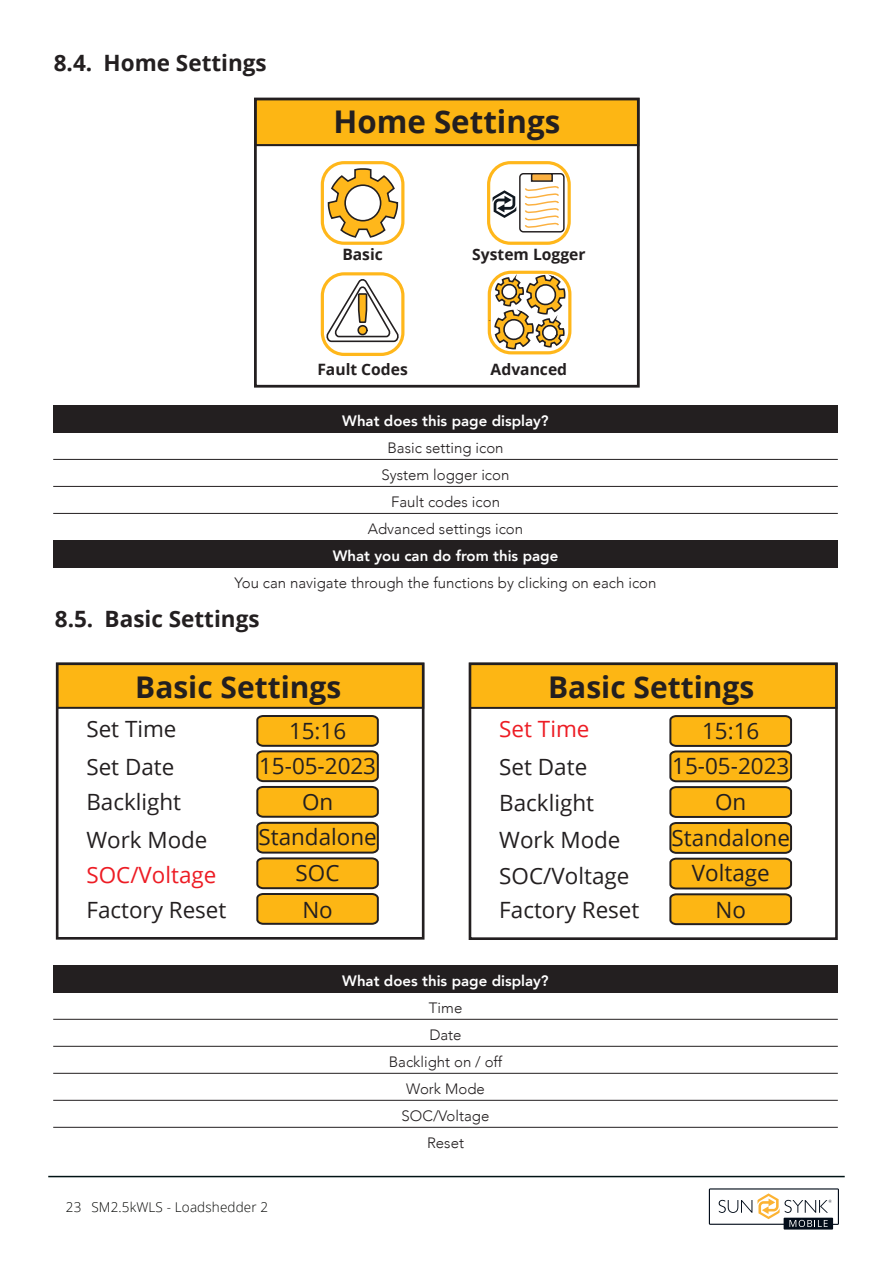
<style>
.page{position:relative;width:893px;height:1263px;background:#fff}
.page>*{position:absolute;margin:0;border:0;box-sizing:border-box;transform-origin:0 0}
.t1{font:700 31.35px "Open Sans";color:#231f20}
.t2{font:700 30px "Open Sans";color:#231f20}
.t3{font:700 29.85px "Open Sans";color:#231f20}
.t4{font:22.5px/36px "Open Sans";color:#231f20}
.t5{font:700 22.5px "Open Sans";color:#231f20}
.t6{font:22.5px "Open Sans";color:#ed1c24}
.t7{font:22.35px/35.8px "Open Sans";color:#231f20}
.t8{font:22.35px "Open Sans";color:#ed1c24}
.t9{font:700 15.6px "Open Sans";color:#231f20}
.t10{font:300 15px "Avenir";color:#231f20}
.t11{font:800 15px "Avenir";color:#fff}
.t12{font:300 13.5px "Open Sans";letter-spacing:.01em;color:#040503}
</style>
<div class="page">
<svg style="left:709px;top:1188px;width:130px;height:41px"></svg>
<hr style="left:48px;top:1176px;width:797px;height:1px;background:#001315">
<div style="left:53px;top:405px;width:785px;height:27px;background:#231f20"></div>
<div style="left:53px;top:540px;width:785px;height:27px;background:#231f20"></div>
<hr style="left:53px;top:432px;width:785px;height:1px;background:#231f20">
<hr style="left:53px;top:459px;width:785px;height:1px;background:#231f20">
<hr style="left:53px;top:486px;width:785px;height:1px;background:#231f20">
<hr style="left:53px;top:513px;width:785px;height:1px;background:#231f20">
<div style="left:53px;top:965px;width:785px;height:27px;background:#231f20"></div>
<hr style="left:53px;top:992px;width:785px;height:1px;background:#231f20">
<hr style="left:53px;top:1019px;width:785px;height:1px;background:#231f20">
<hr style="left:53px;top:1046px;width:785px;height:1px;background:#231f20">
<hr style="left:53px;top:1073px;width:785px;height:1px;background:#231f20">
<hr style="left:53px;top:1100px;width:785px;height:1px;background:#231f20">
<hr style="left:53px;top:1127px;width:785px;height:1px;background:#231f20">
<div style="left:255px;top:99px;width:383px;height:46px;background:#fdb614"></div>
<div style="left:254px;top:98px;width:385px;height:48px;border:2px solid #231f20"></div>
<div style="left:254px;top:98px;width:386px;height:290px;border:3px solid #231f20"></div>
<svg style="left:321px;top:161px;width:83px;height:84px"></svg>
<svg style="left:488px;top:271px;width:83px;height:84px"></svg>
<svg style="left:321px;top:272px;width:83px;height:84px"></svg>
<svg style="left:487px;top:161px;width:84px;height:84px"></svg>
<div style="left:470px;top:664px;width:366px;height:44px;background:#fdb614"></div>
<div style="left:469px;top:663px;width:368px;height:46px;border:2px solid #231f20"></div>
<div style="left:469px;top:662px;width:369px;height:278px;border:3px solid #231f20"></div>
<svg style="left:669px;top:715px;width:124px;height:211px;background:#e0a92f"></svg>
<div style="left:57px;top:664px;width:366px;height:44px;background:#fdb614"></div>
<div style="left:56px;top:663px;width:368px;height:46px;border:2px solid #231f20"></div>
<div style="left:56px;top:662px;width:368px;height:278px;border:3px solid #231f20"></div>
<svg style="left:256px;top:715px;width:123px;height:210px;background:#e1aa2e"></svg>
<p class="t5" style="left:54px;top:47px;width:214px">8.4. Home Settings</p>
<p class="t1" style="left:333px;top:99px;width:228px">Home Settings</p>
<p class="t9" style="left:342px;top:243px;width:42px">Basic</p>
<p class="t9" style="left:472px;top:243px;width:115px">System Logger</p>
<p class="t9" style="left:317px;top:359px;width:92px">Fault Codes</p>
<p class="t9" style="left:491px;top:359px;width:78px">Advanced</p>
<p class="t11" style="left:342px;top:409px;width:208px">What does this page display?</p>
<p class="t10" style="left:387px;top:439px;width:118px">Basic setting icon</p>
<p class="t10" style="left:382px;top:466px;width:129px">System logger icon</p>
<p class="t10" style="left:391px;top:493px;width:110px">Fault codes icon</p>
<p class="t10" style="left:368px;top:520px;width:157px">Advanced settings icon</p>
<p class="t11" style="left:333px;top:544px;width:227px">What you can do from this page</p>
<p class="t10" style="left:235px;top:574px;width:423px">You can navigate through the functions by clicking on each icon</p>
<p class="t5" style="left:55px;top:603px;width:206px">8.5. Basic Settings</p>
<h3 class="t3" style="left:135px;top:666px;width:207px">Basic Settings</h3>
<h3 class="t7" style="left:86px;top:710px;width:92px;line-height:37.5px">Set Time<br>Set Date</h3>
<h3 class="t7" style="left:289px;top:712px;width:59px">15:16</h3>
<h3 class="t7" style="left:86px;top:783px;width:123px;line-height:37.2px">Backlight<br>Work Mode</h3>
<h3 class="t7" style="left:259px;top:747px;width:120px;text-align:center">15-05-2023<br>On<br>Standalone<br>SOC<br>No</h3>
<h3 class="t8" style="left:86px;top:860px;width:131px">SOC/Voltage</h3>
<h3 class="t7" style="left:86px;top:891px;width:142px">Factory Reset</h3>
<h2 class="t2" style="left:548px;top:665px;width:208px">Basic Settings</h2>
<h3 class="t6" style="left:499px;top:714px;width:92px">Set Time</h3>
<h3 class="t4" style="left:499px;top:748px;width:90px">Set Date</h3>
<h3 class="t4" style="left:702px;top:712px;width:59px">15:16</h3>
<h3 class="t4" style="left:672px;top:747px;width:120px;text-align:center">15-05-2023<br>On<br>Standalone<br>Voltage<br>No</h3>
<h3 class="t4" style="left:499px;top:783px;width:123px;line-height:37.2px">Backlight<br>Work Mode</h3>
<h3 class="t4" style="left:499px;top:857px;width:132px">SOC/Voltage</h3>
<h3 class="t4" style="left:499px;top:891px;width:142px">Factory Reset</h3>
<p class="t12" style="left:66px;top:1198px;width:204px">23 SM2.5kWLS - Loadshedder 2</p>
<p class="t11" style="left:342px;top:969px;width:208px">What does this page display?</p>
<p class="t10" style="left:429px;top:999px;width:35px">Time</p>
<p class="t10" style="left:429px;top:1026px;width:34px">Date</p>
<p class="t10" style="left:389px;top:1053px;width:115px">Backlight on / off</p>
<p class="t10" style="left:406px;top:1080px;width:80px">Work Mode</p>
<p class="t10" style="left:402px;top:1107px;width:89px">SOC/Voltage</p>
<p class="t10" style="left:427px;top:1134px;width:38px">Reset</p>
</div>
